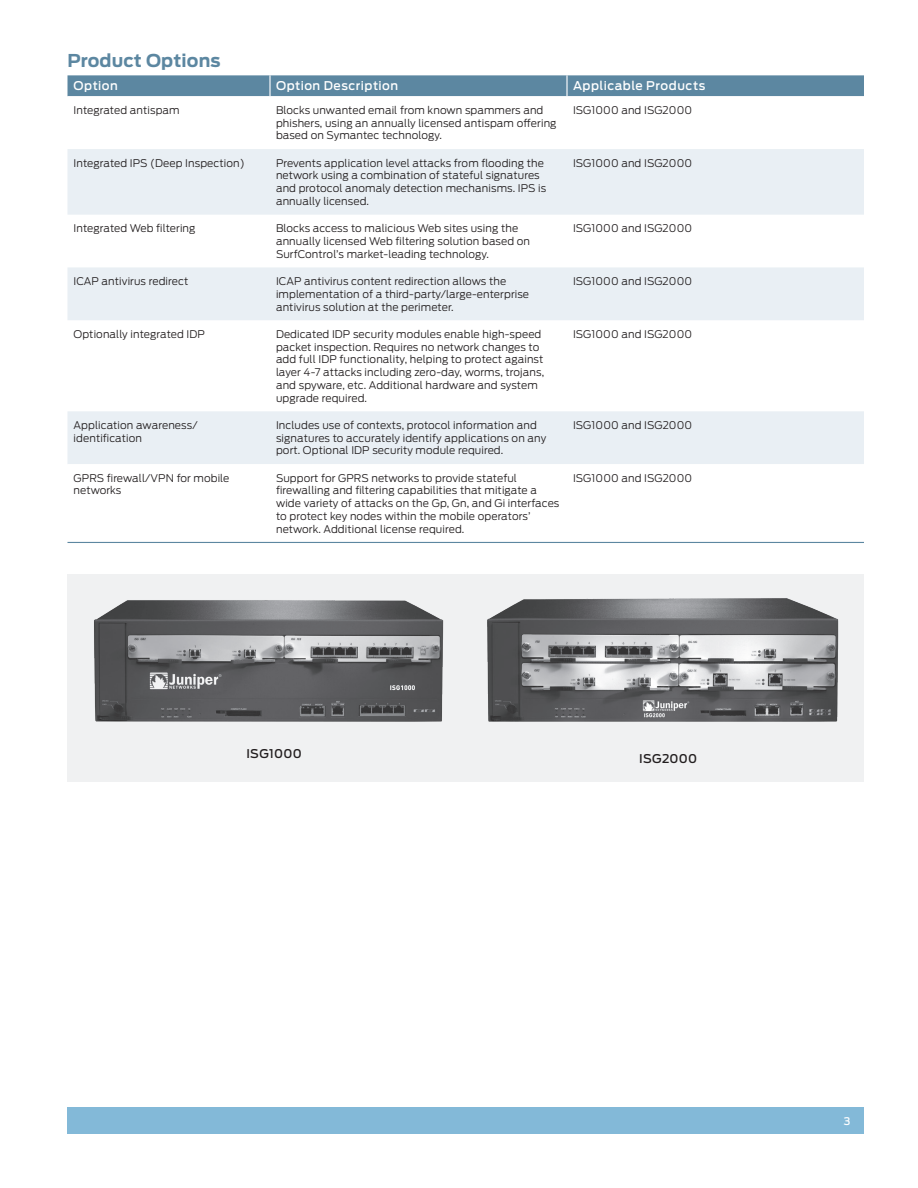
<style>
.page{position:relative;width:918px;height:1188px;background:#fff}
.page>*{position:absolute;margin:0;border:0;box-sizing:border-box;transform-origin:0 0}
.t1{font:700 17.7px "Antenna";letter-spacing:.01em;color:#5c87a1}
.t2{font:500 12px "Antenna";letter-spacing:.045em;color:#fff}
.t3{font:500 12px "Antenna";letter-spacing:.025em;color:#231f20}
.t4{font:300 10.5px/12.8px "Antenna";letter-spacing:.01em;color:#231f20}
.t5{font:500 10.5px "Antenna";color:#fff}
</style>
<div class="page">
<div style="left:68px;top:1107px;width:796px;height:27px;background:#83b9d8"></div>
<div style="left:68px;top:75px;width:796px;height:21px;background:#5c87a1"></div>
<svg style="left:68px;top:149px;width:796px;height:315px;fill:#e9eff4"></svg>
<svg style="left:68px;top:541px;width:796px;height:1px"></svg>
<hr style="left:269px;top:75px;width:2px;height:21px;background:#fff">
<hr style="left:566px;top:75px;width:2px;height:21px;background:#fff">
<hr style="left:68px;top:542px;width:202px;height:1px;background:#5c87a1">
<hr style="left:270px;top:542px;width:297px;height:1px;background:#5c87a1">
<hr style="left:567px;top:542px;width:297px;height:1px;background:#5c87a1">
<div style="left:68px;top:575px;width:796px;height:207px;background:#f0f1f2"></div>
<img style="left:94px;top:598px;width:745px;height:124px">
<h1 class="t1" style="left:68px;top:50px;width:155px">Product Options</h1>
<p class="t2" style="left:74px;top:79px;width:46px">Option</p>
<p class="t2" style="left:276px;top:79px;width:124px">Option Description</p>
<p class="t2" style="left:573px;top:79px;width:134px">Applicable Products</p>
<p class="t4" style="left:74px;top:104px;width:108px">Integrated antispam</p>
<p class="t4" style="left:276px;top:104px;width:282px">Blocks unwanted email from known spammers and phishers, using an annually licensed antispam offering based on Symantec technology.</p>
<p class="t4" style="left:573px;top:104px;width:121px">ISG1000 and ISG2000</p>
<p class="t4" style="left:74px;top:157px;width:173px">Integrated IPS (Deep Inspection)</p>
<p class="t4" style="left:276px;top:157px;width:272px">Prevents application level attacks from flooding the network using a combination of stateful signatures and protocol anomaly detection mechanisms. IPS is annually licensed.</p>
<p class="t4" style="left:573px;top:156px;width:121px">ISG1000 and ISG2000</p>
<p class="t4" style="left:74px;top:222px;width:124px">Integrated Web filtering</p>
<p class="t4" style="left:276px;top:222px;width:256px">Blocks access to malicious Web sites using the annually licensed Web filtering solution based on<br>SurfControl’s market-leading technology.</p>
<p class="t4" style="left:573px;top:222px;width:121px">ISG1000 and ISG2000</p>
<p class="t4" style="left:74px;top:275px;width:116px">ICAP antivirus redirect</p>
<p class="t4" style="left:276px;top:275px;width:255px">ICAP antivirus content redirection allows the implementation of a third-party/large-enterprise antivirus solution at the perimeter.</p>
<p class="t4" style="left:573px;top:275px;width:121px">ISG1000 and ISG2000</p>
<p class="t4" style="left:74px;top:328px;width:133px">Optionally integrated IDP</p>
<p class="t4" style="left:276px;top:328px;width:270px">Dedicated IDP security modules enable high-speed packet inspection. Requires no network changes to add full IDP functionality, helping to protect against layer 4-7 attacks including zero-day, worms, trojans, and spyware, etc. Additional hardware and system upgrade required.</p>
<p class="t4" style="left:573px;top:328px;width:121px">ISG1000 and ISG2000</p>
<p class="t4" style="left:74px;top:419px;width:126px">Application awareness/ identification</p>
<p class="t4" style="left:276px;top:419px;width:272px">Includes use of contexts, protocol information and signatures to accurately identify applications on any port. Optional IDP security module required.</p>
<p class="t4" style="left:573px;top:419px;width:121px">ISG1000 and ISG2000</p>
<p class="t4" style="left:74px;top:472px;width:157px">GPRS firewall/VPN for mobile networks</p>
<p class="t4" style="left:276px;top:472px;width:285px">Support for GPRS networks to provide stateful firewalling and filtering capabilities that mitigate a wide variety of attacks on the Gp, Gn, and Gi interfaces to protect key nodes within the mobile operators’ network. Additional license required.</p>
<p class="t4" style="left:573px;top:472px;width:121px">ISG1000 and ISG2000</p>
<p class="t3" style="left:246px;top:746px;width:57px">ISG1000</p>
<p class="t3" style="left:639px;top:751px;width:59px">ISG2000</p>
<p class="t5" style="left:844px;top:1115px;width:8px">3</p>
</div>
